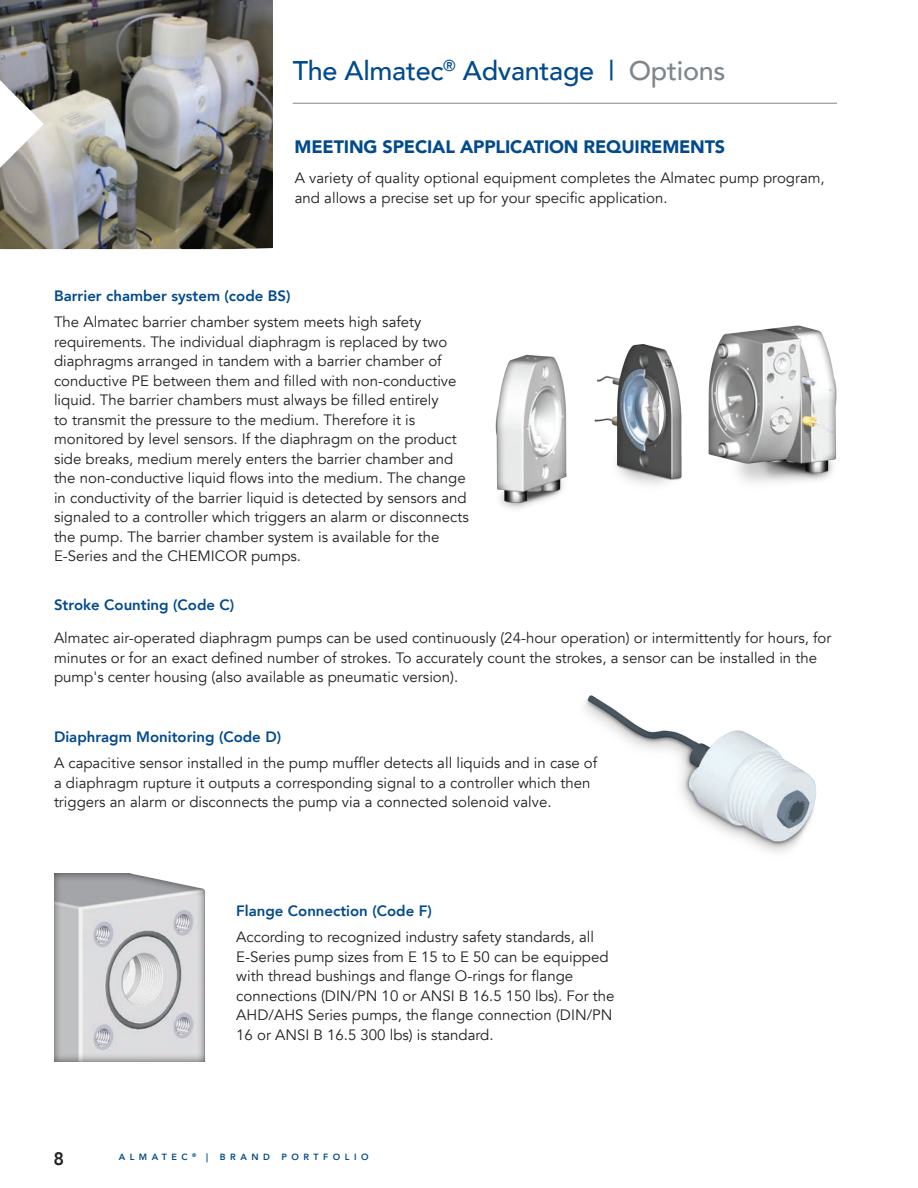
<style>
.page{position:relative;width:918px;height:1188px;background:#fff}
.page>*{position:absolute;margin:0;border:0;box-sizing:border-box;transform-origin:0 0}
.t1{font:500 27px "Avenir";letter-spacing:-.01em;color:#004a8d}
.t2{font:900 18px "Avenir";letter-spacing:-.01em;color:#004a8d}
.t3{font:800 18px "Avenir";color:#231f20}
.t4{font:15px/19.5px "Avenir";color:#231f20}
.t5{font:800 15px "Avenir";color:#004a8d}
.t6{font:800 9px "Avenir";letter-spacing:.5em;color:#004a8d}
.s1{color:#7e868d}
</style>
<div class="page">
<hr style="left:293px;top:103px;width:544px;height:1px;background:#7e868d">
<div style="left:484px;top:318px;width:367px;height:213px;background:#231f20;opacity:.75"></div>
<img style="left:0;top:0;width:273px;height:249px">
<svg style="left:0;top:80px;width:44px;height:88px"></svg>
<div style="left:54px;top:873px;width:181px;height:190px;background:#231f20;opacity:.75"></div>
<img style="left:584px;top:695px;width:233px;height:157px">
<h1 class="t1" style="left:293px;top:48px;width:434px">The Almatec<sup>®</sup> Advantage | <span class="s1">Options</span></h1>
<p class="t2" style="left:295px;top:131px;width:432px">MEETING SPECIAL APPLICATION REQUIREMENTS</p>
<p class="t4" style="left:295px;top:169px;width:531px">A variety of quality optional equipment completes the Almatec pump program, and allows a precise set up for your specific application.</p>
<p class="t5" style="left:54px;top:284px;width:238px">Barrier chamber system (code BS)</p>
<p class="t4" style="left:54px;top:313px;width:416px">The Almatec barrier chamber system meets high safety requirements. The individual diaphragm is replaced by two diaphragms arranged in tandem with a barrier chamber of conductive PE between them and filled with non-conductive liquid. The barrier chambers must always be filled entirely<br>to transmit the pressure to the medium. Therefore it is monitored by level sensors. If the diaphragm on the product side breaks, medium merely enters the barrier chamber and the non-conductive liquid flows into the medium. The change in conductivity of the barrier liquid is detected by sensors and signaled to a controller which triggers an alarm or disconnects the pump. The barrier chamber system is available for the E-Series and the CHEMICOR pumps.</p>
<p class="t5" style="left:54px;top:593px;width:182px">Stroke Counting (Code C)</p>
<p class="t4" style="left:54px;top:628px;width:779px">Almatec air-operated diaphragm pumps can be used continuously (24-hour operation) or intermittently for hours, for minutes or for an exact defined number of strokes. To accurately count the strokes, a sensor can be installed in the pump's center housing (also available as pneumatic version).</p>
<p class="t5" style="left:54px;top:725px;width:229px">Diaphragm Monitoring (Code D)</p>
<p class="t4" style="left:54px;top:753px;width:545px">A capacitive sensor installed in the pump muffler detects all liquids and in case of a diaphragm rupture it outputs a corresponding signal to a controller which then triggers an alarm or disconnects the pump via a connected solenoid valve.</p>
<p class="t5" style="left:236px;top:899px;width:197px">Flange Connection (Code F)</p>
<p class="t4" style="left:236px;top:928px;width:380px">According to recognized industry safety standards, all E-Series pump sizes from E 15 to E 50 can be equipped with thread bushings and flange O-rings for flange connections (DIN/PN 10 or ANSI B 16.5 150 lbs). For the AHD/AHS Series pumps, the flange connection (DIN/PN 16 or ANSI B 16.5 300 lbs) is standard.</p>
<p class="t3" style="left:54px;top:1145px;width:12px">8</p>
<p class="t6" style="left:119px;top:1149px;width:91px">ALMATEC <sup>®</sup> |</p>
<p class="t6" style="left:220px;top:1149px;width:51px">BRAND</p>
<p class="t6" style="left:282px;top:1149px;width:89px">PORTFOLIO</p>
</div>
